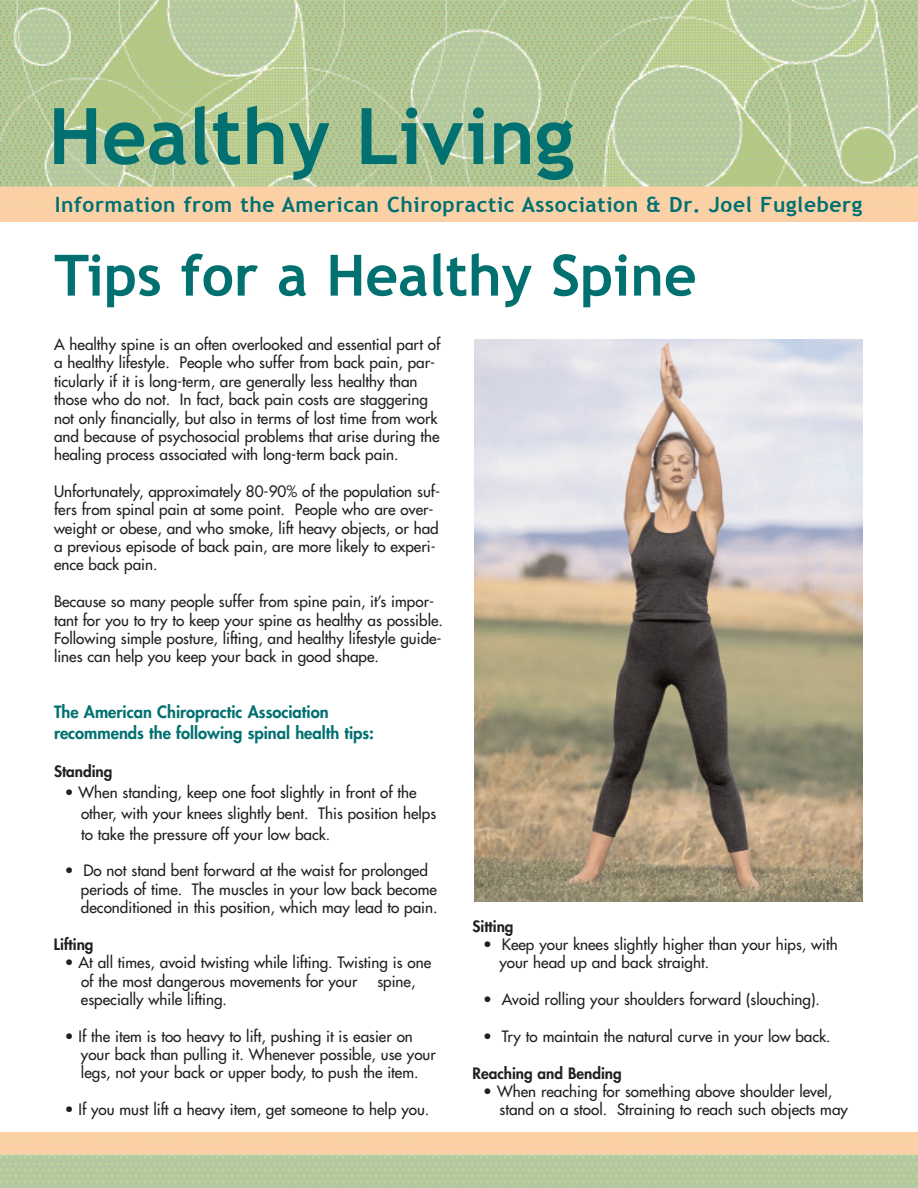
<style>
.page{position:relative;width:918px;height:1188px;background:#fff}
.page>*{position:absolute;margin:0;border:0;box-sizing:border-box;transform-origin:0 0}
.t1{font:700 78px "Trebuchet MS";color:#007070}
.t2{font:700 57px "Trebuchet MS";color:#007070}
.t3{font:700 21px "Trebuchet MS";letter-spacing:.03em;color:#007070}
.t4{font:800 16.5px/21px "Futura Std";color:#007070}
.t5{font:500 15.3px/18.3px "Futura Std";color:#231f20}
.t6{font:800 15.3px "Futura Std";color:#231f20}
.s1{color:#fff}
</style>
<div class="page">
<img style="left:0;top:1133px;width:918px;height:55px">
<img style="left:0;top:1px;width:918px;height:79px">
<img style="left:0;top:80px;width:918px;height:142px">
<img style="left:474px;top:339px;width:389px;height:562px">
<h1 class="t1" style="left:48px;top:91px;width:527px">Healthy Living</h1>
<h3 class="t3" style="left:55px;top:192px;width:809px">Information from the American Chiropractic Association &amp; Dr. Joel Fugleberg</h3>
<h2 class="t2" style="left:54px;top:242px;width:644px">Tips for a Healthy Spine</h2>
<p class="t5" style="left:54px;top:336px;width:388px">A healthy spine is an often overlooked and essential part of a healthy lifestyle. People who suffer from back pain, par&shy;ticularly if it is long-term, are generally less healthy than those who do not. In fact, back pain costs are staggering not only financially, but also in terms of lost time from work and because of psychosocial problems that arise during the healing process associated with long-term back pain.</p>
<p class="t5" style="left:54px;top:483px;width:388px">Unfortunately, approximately 80-90% of the population suf&shy;fers from spinal pain at some point. People who are over&shy;weight or obese, and who smoke, lift heavy objects, or had a previous episode of back pain, are more likely to experi&shy;ence back pain.</p>
<p class="t5" style="left:54px;top:593px;width:390px">Because so many people suffer from spine pain, it’s impor&shy;tant for you to try to keep your spine as healthy as possible.<br>Following simple posture, lifting, and healthy lifestyle guide&shy;lines can help you keep your back in good shape.</p>
<p class="t4" style="left:54px;top:703px;width:322px">The American Chiropractic Association recommends the following spinal health tips:</p>
<p class="t6" style="left:54px;top:764px;width:60px">Standing</p>
<p class="t5" style="left:81px;top:783px;width:357px;line-height:21px;text-indent:-16px">• When standing, keep one foot slightly in front of the other, with your knees slightly bent. This position helps to take the pressure off your low back.</p>
<p class="t5" style="left:81px;top:863px;width:358px;text-indent:-16px">• Do not stand bent forward at the waist for prolonged periods of time. The muscles in your low back become deconditioned in this position, which may lead to pain.</p>
<p class="t6" style="left:54px;top:937px;width:41px">Lifting</p>
<p class="t5" style="left:81px;top:954px;width:352px;text-indent:-16px">• At all times, avoid twisting while lifting. Twisting is one of the most dangerous movements for your <span class="s1">---</span>spine, especially while lifting.</p>
<p class="t5" style="left:81px;top:1028px;width:356px;text-indent:-16px">• If the item is too heavy to lift, pushing it is easier on your back than pulling it. Whenever possible, use your legs, not your back or upper body, to push the item.</p>
<p class="t5" style="left:65px;top:1101px;width:366px">• If you must lift a heavy item, get someone to help you.</p>
<p class="t6" style="left:472px;top:919px;width:43px">Sitting</p>
<p class="t5" style="left:499px;top:936px;width:340px;text-indent:-16px">• Keep your knees slightly higher than your hips, with your head up and back straight.</p>
<p class="t5" style="left:483px;top:991px;width:338px">• Avoid rolling your shoulders forward (slouching).</p>
<p class="t5" style="left:483px;top:1028px;width:349px">• Try to maintain the natural curve in your low back.</p>
<p class="t6" style="left:472px;top:1066px;width:151px">Reaching and Bending</p>
<p class="t5" style="left:500px;top:1083px;width:350px;text-indent:-16px">• When reaching for something above shoulder level, stand on a stool. Straining to reach such objects may</p>
</div>
